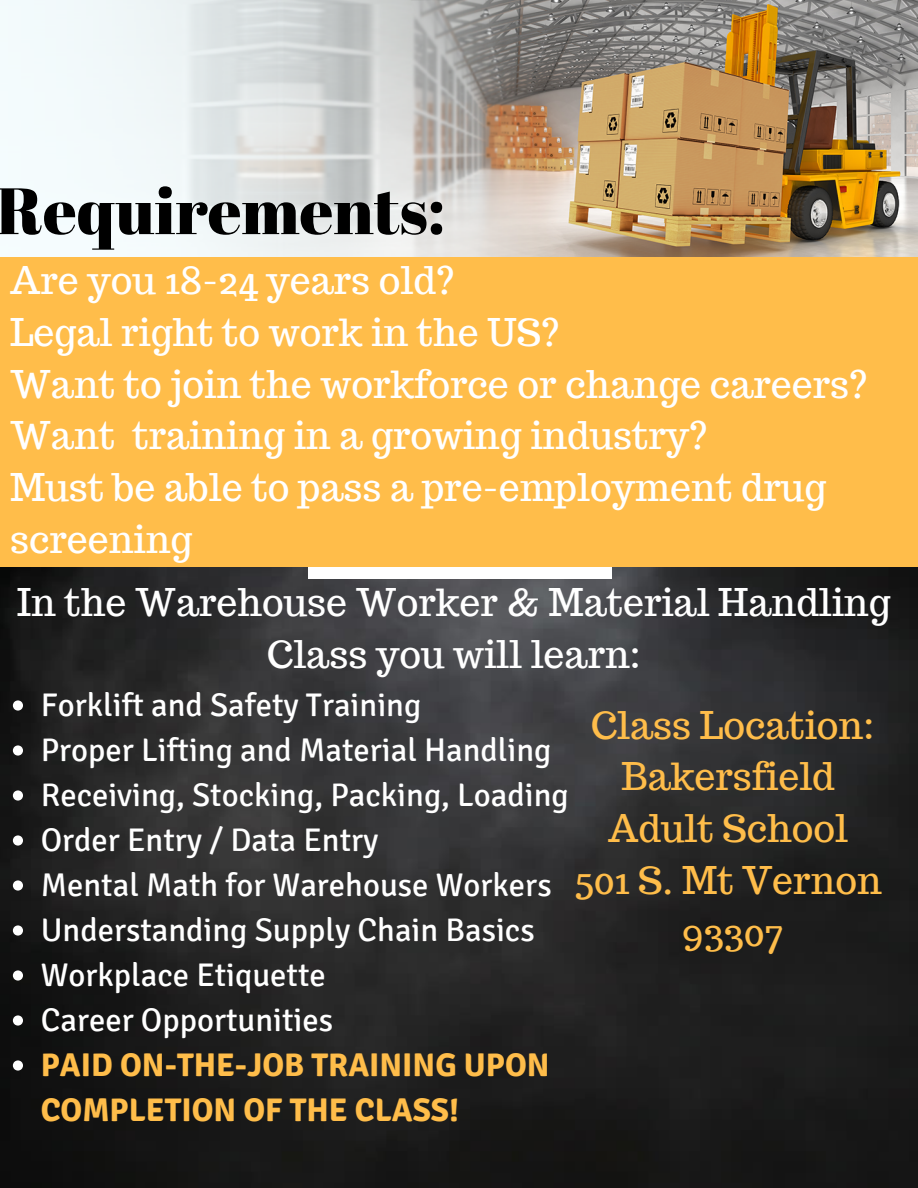
<style>
.page{position:relative;width:918px;height:1188px;background:#ffbd4a}
.page>*{position:absolute;margin:0;border:0;box-sizing:border-box;transform-origin:0 0}
.t1{font:65.4px "Abril Fatface";color:#000}
.t2{font:37.35px/51.8px "Trocchi";color:#fff}
.t3{font:37.35px/51.8px "Trocchi";color:#ffbd4a;text-align:center}
.t4{font:32.7px/45px "Signika";color:#fff}
.t5{font:700 32.7px/45px "Signika";color:#ffbd4a}
</style>
<div class="page">
<img style="left:0;top:0;width:918px;height:256px">
<img style="left:0;top:567px;width:918px;height:621px">
<div style="left:308px;top:567px;width:304px;height:11px;background:#fff"></div>
<svg style="left:13px;top:700px;width:10px;height:11px"></svg>
<svg style="left:13px;top:745px;width:10px;height:11px"></svg>
<svg style="left:13px;top:790px;width:10px;height:11px"></svg>
<svg style="left:13px;top:835px;width:10px;height:11px"></svg>
<svg style="left:13px;top:880px;width:10px;height:11px"></svg>
<svg style="left:13px;top:925px;width:10px;height:11px"></svg>
<svg style="left:13px;top:970px;width:10px;height:11px"></svg>
<svg style="left:13px;top:1015px;width:10px;height:11px"></svg>
<svg style="left:13px;top:1060px;width:10px;height:11px"></svg>
<h1 class="t1" style="left:-4px;top:165px;width:450px">Requirements:</h1>
<p class="t2" style="left:10px;top:255px;width:859px">Are you 18-24 years old?<br>Legal right to work in the US?<br>Want to join the workforce or change careers?<br>Want training in a growing industry?<br>Must be able to pass a pre-employment drug screening</p>
<p class="t2" style="left:17px;top:576px;width:875px;text-align:center">In the Warehouse Worker &amp; Material Handling<br>Class you will learn:</p>
<p class="t4" style="left:41px;top:683px;width:530px">Forklift and Safety Training<br>Proper Lifting and Material Handling<br>Receiving, Stocking, Packing, Loading<br>Order Entry / Data Entry<br>Mental Math for Warehouse Workers<br>Understanding Supply Chain Basics<br>Workplace Etiquette<br>Career Opportunities</p>
<p class="t5" style="left:41px;top:1043px;width:510px">PAID ON-THE-JOB TRAINING UPON<br>COMPLETION OF THE CLASS!</p>
<p class="t3" style="left:574px;top:699px;width:309px">Class Location:<br>Bakersfield<br>Adult School<br>501 S. Mt Vernon<br>93307</p>
</div>
